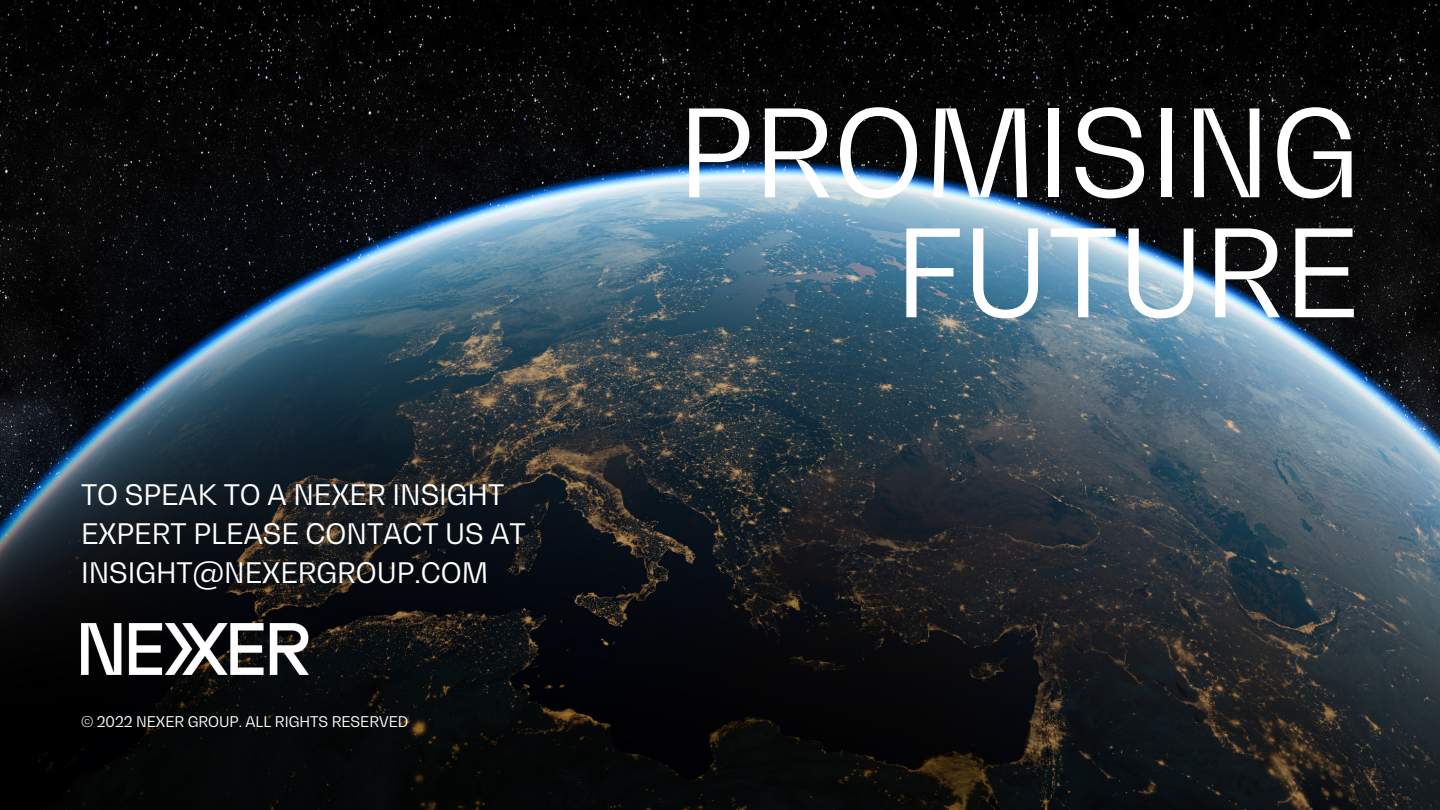
<style>
.page{position:relative;width:1440px;height:810px;background:#fff}
.page>*{position:absolute;margin:0;border:0;box-sizing:border-box;transform-origin:0 0}
.t1{font:120px/120px "Bw Gradual";color:#fff;text-align:right}
.t2{font:28px/39px "Bw Gradual";color:#fff}
.t3{font:14.6px "Bw Gradual";color:#fff}
</style>
<div class="page">
<img style="left:0;top:0;width:1440px;height:810px">
<img style="left:81px;top:623px;width:228px;height:51px">
<p class="t2" style="left:81px;top:475px;width:446px">TO SPEAK TO A NEXER INSIGHT<br>EXPERT PLEASE CONTACT US AT<br>INSIGHT@NEXERGROUP.COM</p>
<p class="t3" style="left:81px;top:713px;width:329px">© 2022 NEXER GROUP. ALL RIGHTS RESERVED</p>
<h1 class="t1" style="left:678px;top:93px;width:683px">PROMISING<br>FUTURE</h1>
</div>
